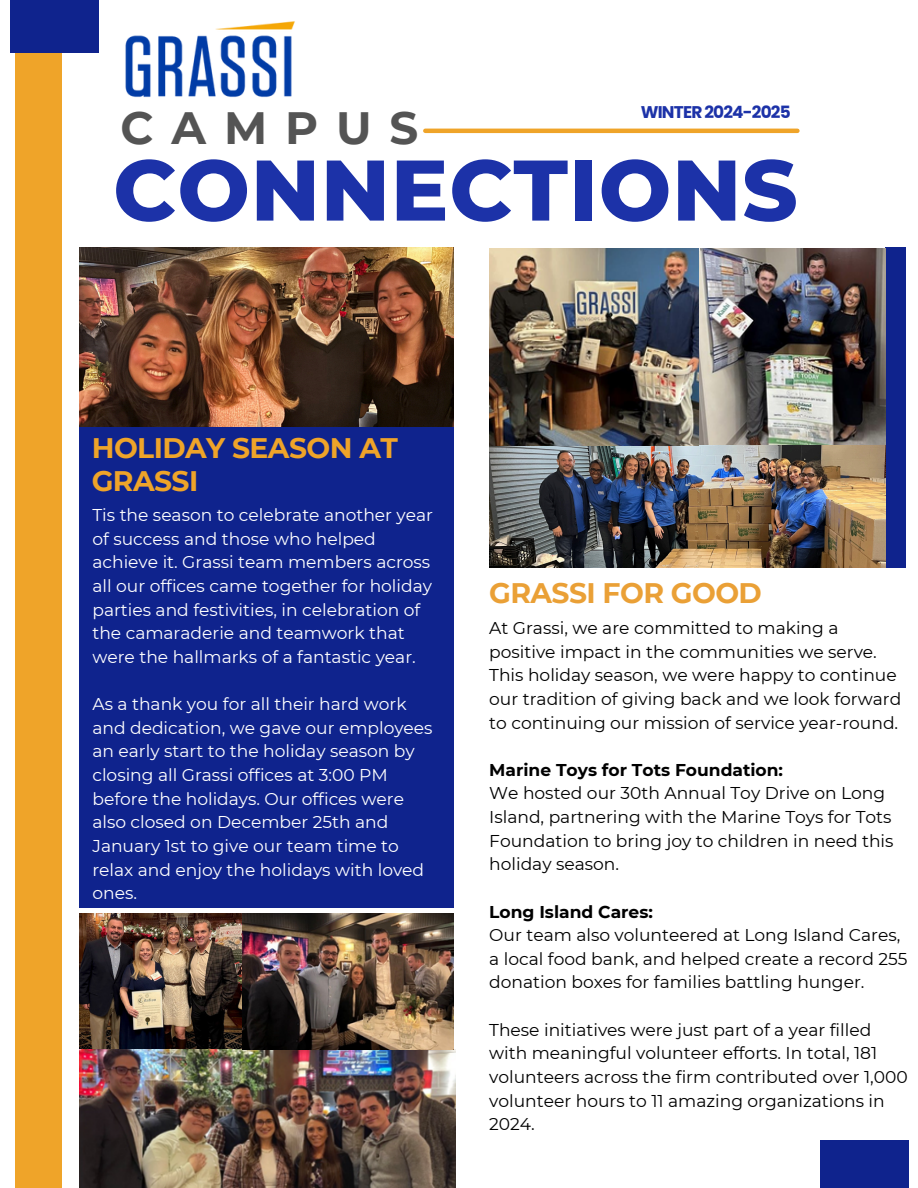
<style>
.page{position:relative;width:918px;height:1188px;background:#fff}
.page>*{position:absolute;margin:0;border:0;box-sizing:border-box;transform-origin:0 0}
.t1{font:800 85.8px "Montserrat";letter-spacing:.01em;color:#1c32a8}
.t2{font:700 45.15px "Montserrat";letter-spacing:.395em;color:#545454}
.t3{font:700 28.2px/33.8px "Montserrat";letter-spacing:-.02em;color:#efa429}
.t4{font:700 28.2px "Montserrat";letter-spacing:-.02em;color:#eaa036}
.t5{font:17.1px/23.7px "Montserrat";color:#000}
.t6{font:17.1px/23.7px "Montserrat";color:#fff}
.t7{font:700 17.1px "Montserrat";color:#000}
.t8{font:700 16.95px "Poppins";letter-spacing:-.05em;color:#1c32a8}
</style>
<div class="page">
<div style="left:16px;top:0;width:46px;height:1188px;background:#efa429"></div>
<hr style="left:425px;top:129px;width:372px;height:4px;background:#efa429">
<img style="left:79px;top:914px;width:376px;height:274px">
<div style="left:79px;top:407px;width:375px;height:501px;background:#0f238d"></div>
<div style="left:885px;top:247px;width:21px;height:321px;background:#0f238d"></div>
<div style="left:10px;top:0;width:88px;height:53px;background:#0f238d"></div>
<div style="left:820px;top:1140px;width:89px;height:48px;background:#0f238d"></div>
<img style="left:125px;top:21px;width:170px;height:77px">
<img style="left:79px;top:247px;width:375px;height:179px">
<img style="left:699px;top:248px;width:186px;height:198px">
<img style="left:489px;top:446px;width:396px;height:122px">
<img style="left:489px;top:248px;width:210px;height:198px">
<h4 class="t2" style="left:121px;top:100px;width:299px">CAMPUS</h4>
<h3 class="t8" style="left:641px;top:100px;width:152px">WINTER 2024-2025</h3>
<p class="t1" style="left:113px;top:138px;width:686px">CONNECTIONS</p>
<p class="t3" style="left:92px;top:431px;width:308px">HOLIDAY SEASON AT<br>GRASSI</p>
<p class="t6" style="left:92px;top:503px;width:342px">Tis the season to celebrate another year of success and those who helped achieve it. Grassi team members across all our offices came together for holiday parties and festivities, in celebration of the camaraderie and teamwork that were the hallmarks of a fantastic year.</p>
<p class="t6" style="left:92px;top:692px;width:342px">As a thank you for all their hard work and dedication, we gave our employees an early start to the holiday season by closing all Grassi offices at 3:00 PM before the holidays. Our offices were also closed on December 25th and<br>January 1st to give our team time to relax and enjoy the holidays with loved ones.</p>
<p class="t4" style="left:489px;top:576px;width:274px">GRASSI FOR GOOD</p>
<p class="t5" style="left:489px;top:616px;width:414px">At Grassi, we are committed to making a positive impact in the communities we serve.<br>This holiday season, we were happy to continue our tradition of giving back and we look forward to continuing our mission of service year-round.</p>
<p class="t7" style="left:489px;top:759px;width:295px">Marine Toys for Tots Foundation:</p>
<p class="t5" style="left:489px;top:782px;width:406px">We hosted our 30th Annual Toy Drive on Long Island, partnering with the Marine Toys for Tots Foundation to bring joy to children in need this holiday season.</p>
<h3 class="t7" style="left:489px;top:901px;width:165px">Long Island Cares:</h3>
<p class="t5" style="left:489px;top:923px;width:420px">Our team also volunteered at Long Island Cares, a local food bank, and helped create a record 255 donation boxes for families battling hunger.</p>
<p class="t5" style="left:489px;top:1018px;width:420px">These initiatives were just part of a year filled with meaningful volunteer efforts. In total, 181 volunteers across the firm contributed over 1,000 volunteer hours to 11 amazing organizations in 2024.</p>
</div>
